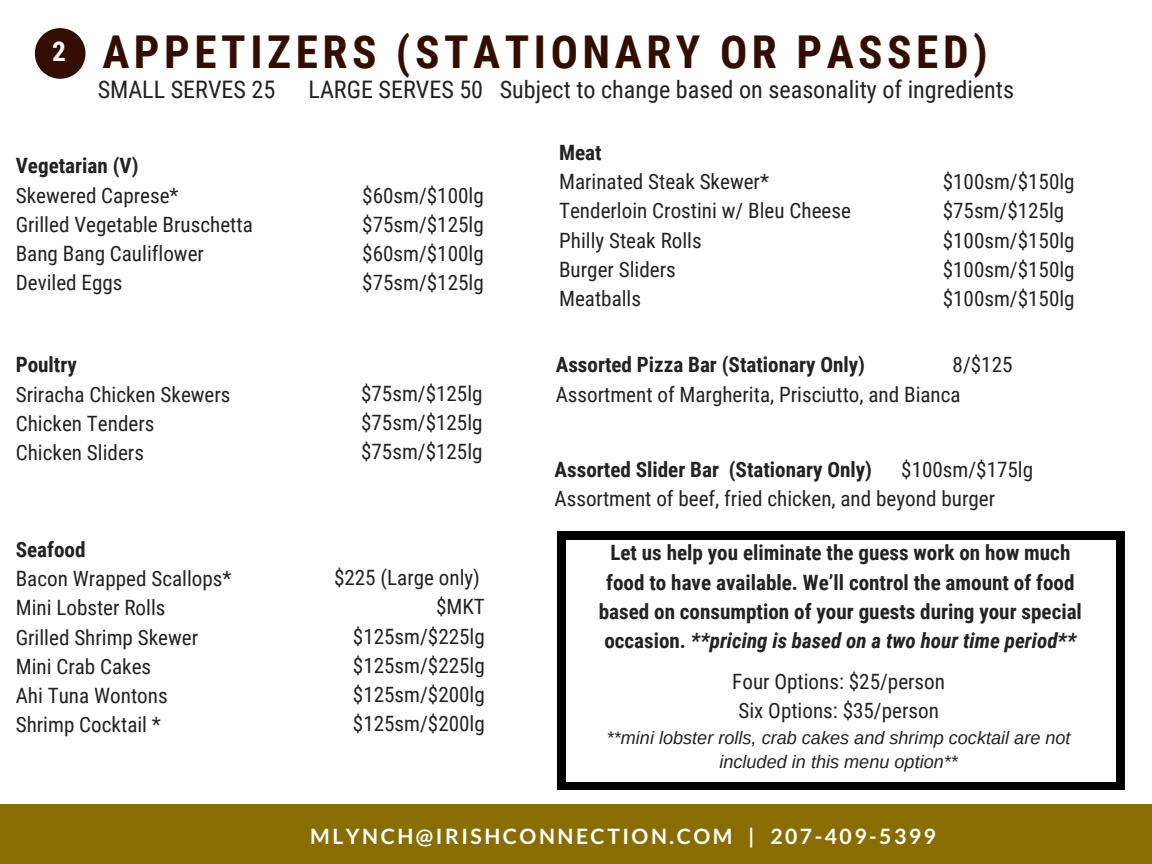
<style>
.page{position:relative;width:1152px;height:864px;background:#fff}
.page>*{position:absolute;margin:0;border:0;box-sizing:border-box;transform-origin:0 0}
.t1{font:700 45.3px "Roboto Condensed";letter-spacing:.1em;color:#330e00}
.t2{font:24.15px "Roboto Condensed";color:#222}
.t3{font:21.15px/29.2px "Roboto Condensed";color:#222}
.t4{font:700 21.15px/29.2px "Roboto Condensed";color:#222;text-align:center}
.t5{font:700 21.15px "Lato";letter-spacing:.12em;color:#fff}
.t6{font:italic 18.15px/24.8px "Arimo";color:#222;text-align:center}
.s1{font-size:27.3px;color:#fff}
.s2{font-style:italic}
</style>
<div class="page">
<svg style="left:35px;top:28px;width:51px;height:51px"></svg>
<div style="left:0;top:804px;width:1152px;height:60px;background:#896d00"></div>
<div style="left:1117px;top:782px;width:8px;height:8px;background:#000"></div>
<div style="left:557px;top:539px;width:8px;height:244px;background:#000"></div>
<div style="left:557px;top:782px;width:8px;height:8px;background:#000"></div>
<div style="left:1117px;top:539px;width:8px;height:244px;background:#000"></div>
<div style="left:565px;top:782px;width:552px;height:8px;background:#000"></div>
<div style="left:1117px;top:531px;width:8px;height:9px;background:#000"></div>
<div style="left:557px;top:531px;width:8px;height:9px;background:#000"></div>
<div style="left:565px;top:531px;width:552px;height:9px;background:#000"></div>
<h1 class="t1" style="left:52px;top:26px;width:937px"><span class="s1">2</span> APPETIZERS (STATIONARY OR PASSED)</h1>
<p class="t2" style="left:98px;top:75px;width:179px">SMALL SERVES 25</p>
<p class="t2" style="left:309px;top:75px;width:707px">LARGE SERVES 50 Subject to change based on seasonality of ingredients</p>
<p class="t4" style="left:16px;top:151px;width:124px">Vegetarian (V)</p>
<p class="t3" style="left:16px;top:181px;width:239px">Skewered Caprese*<br>Grilled Vegetable Bruschetta<br>Bang Bang Cauliflower<br>Deviled Eggs</p>
<p class="t4" style="left:16px;top:351px;width:63px">Poultry</p>
<p class="t3" style="left:16px;top:380px;width:216px">Sriracha Chicken Skewers<br>Chicken Tenders<br>Chicken Sliders</p>
<p class="t3" style="left:362px;top:181px;width:123px;text-align:justify">$60sm/$100lg $75sm/$125lg $60sm/$100lg $75sm/$125lg</p>
<p class="t3" style="left:361px;top:379px;width:123px;text-align:justify">$75sm/$125lg $75sm/$125lg $75sm/$125lg</p>
<p class="t4" style="left:16px;top:535px;width:71px">Seafood</p>
<p class="t3" style="left:16px;top:564px;width:217px">Bacon Wrapped Scallops*<br>Mini Lobster Rolls<br>Grilled Shrimp Skewer<br>Mini Crab Cakes<br>Ahi Tuna Wontons<br>Shrimp Cocktail *</p>
<p class="t3" style="left:334px;top:563px;width:152px;text-align:right">$225 (Large only) $MKT $125sm/$225lg $125sm/$225lg $125sm/$200lg $125sm/$200lg</p>
<p class="t4" style="left:559px;top:138px;width:44px">Meat</p>
<p class="t3" style="left:559px;top:167px;width:293px">Marinated Steak Skewer*<br>Tenderloin Crostini w/ Bleu Cheese<br>Philly Steak Rolls<br>Burger Sliders<br>Meatballs</p>
<p class="t3" style="left:943px;top:167px;width:133px">$100sm/$150lg $75sm/$125lg $100sm/$150lg $100sm/$150lg $100sm/$150lg</p>
<p class="t3" style="left:556px;top:351px;width:458px;text-indent:397px">8/$125<br>Assortment of Margherita, Prisciutto, and Bianca</p>
<p class="t4" style="left:556px;top:351px;width:311px">Assorted Pizza Bar (Stationary Only)</p>
<p class="t3" style="left:555px;top:455px;width:480px;text-indent:347px">$100sm/$175lg<br>Assortment of beef, fried chicken, and beyond burger</p>
<p class="t4" style="left:555px;top:455px;width:319px">Assorted Slider Bar (Stationary Only)</p>
<p class="t4" style="left:599px;top:538px;width:485px">Let us help you eliminate the guess work on how much food to have available. We’ll control the amount of food based on consumption of your guests during your special occasion. <span class="s2">**pricing is based on a two hour time period**</span></p>
<p class="t3" style="left:732px;top:667px;width:214px">Four Options: $25/person<br>Six Options: $35/person</p>
<p class="t6" style="left:607px;top:725px;width:465px">**mini lobster rolls, crab cakes and shrimp cocktail are not included in this menu option**</p>
<p class="t5" style="left:310px;top:823px;width:627px">MLYNCH@IRISHCONNECTION.COM | 207-409-5399</p>
</div>
